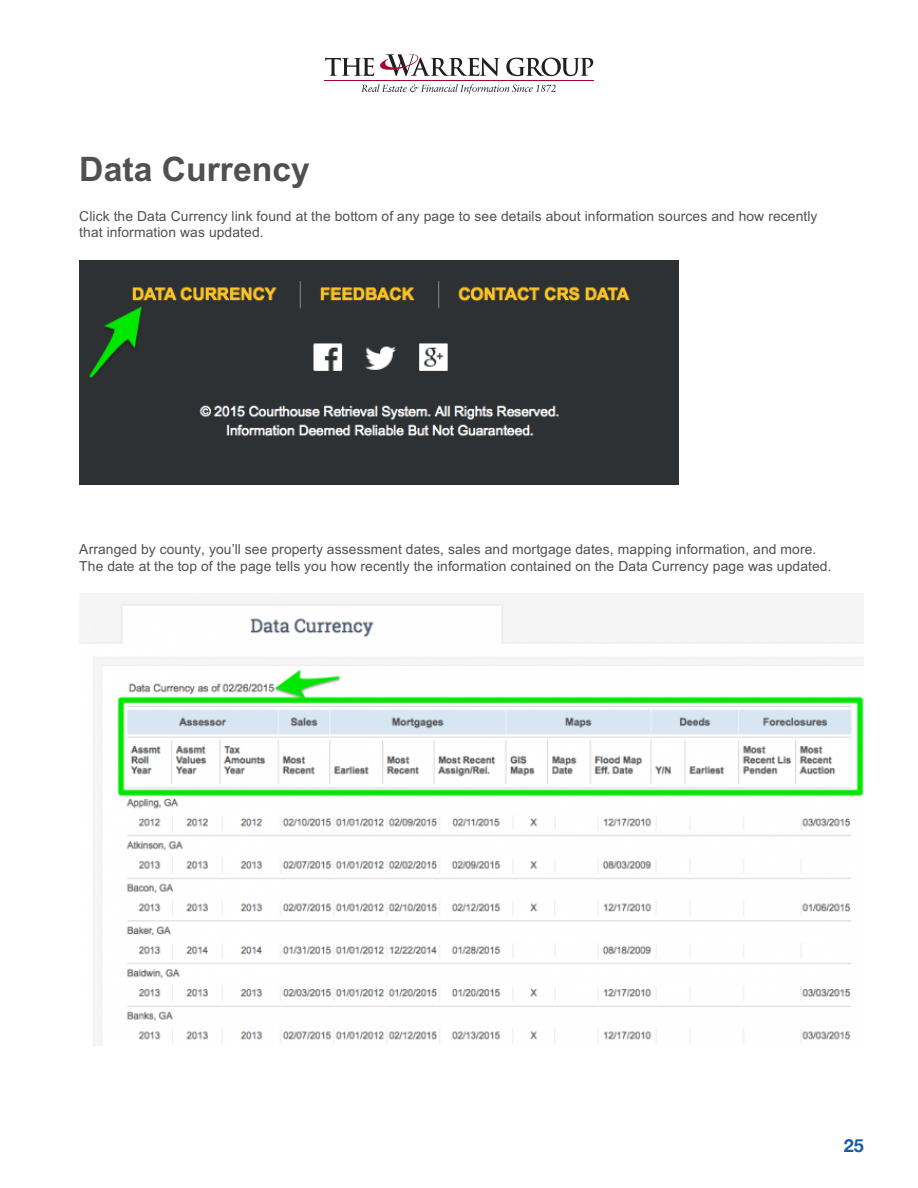
<style>
.page{position:relative;width:918px;height:1188px;background:#fff}
.page>*{position:absolute;margin:0;border:0;box-sizing:border-box;transform-origin:0 0}
.t1{font:700 33.75px "Arial";color:#505050}
.t2{font:700 18px "Helvetica Neue";color:#175d9e}
.t3{font:13.8px/16.5px "Arial";letter-spacing:.01em;color:#505050}
</style>
<div class="page">
<svg style="left:325px;top:58px;width:49px;height:18px"></svg>
<svg style="left:380px;top:54px;width:120px;height:22px"></svg>
<svg style="left:506px;top:58px;width:87px;height:18px"></svg>
<svg style="left:361px;top:84px;width:195px;height:10px"></svg>
<hr style="left:324px;top:81px;width:270px;height:1px;background:#a90332">
<img style="left:79px;top:260px;width:599px;height:225px">
<img style="left:79px;top:603px;width:785px;height:443px">
<p class="t1" style="left:79px;top:145px;width:232px">Data Currency</p>
<p class="t3" style="left:79px;top:208px;width:740px">Click the Data Currency link found at the bottom of any page to see details about information sources and how recently that information was updated.</p>
<p class="t3" style="left:79px;top:541px;width:754px">Arranged by county, you’ll see property assessment dates, sales and mortgage dates, mapping information, and more.<br>The date at the top of the page tells you how recently the information contained on the Data Currency page was updated.</p>
<h2 class="t2" style="left:844px;top:1131px;width:22px">25</h2>
</div>
